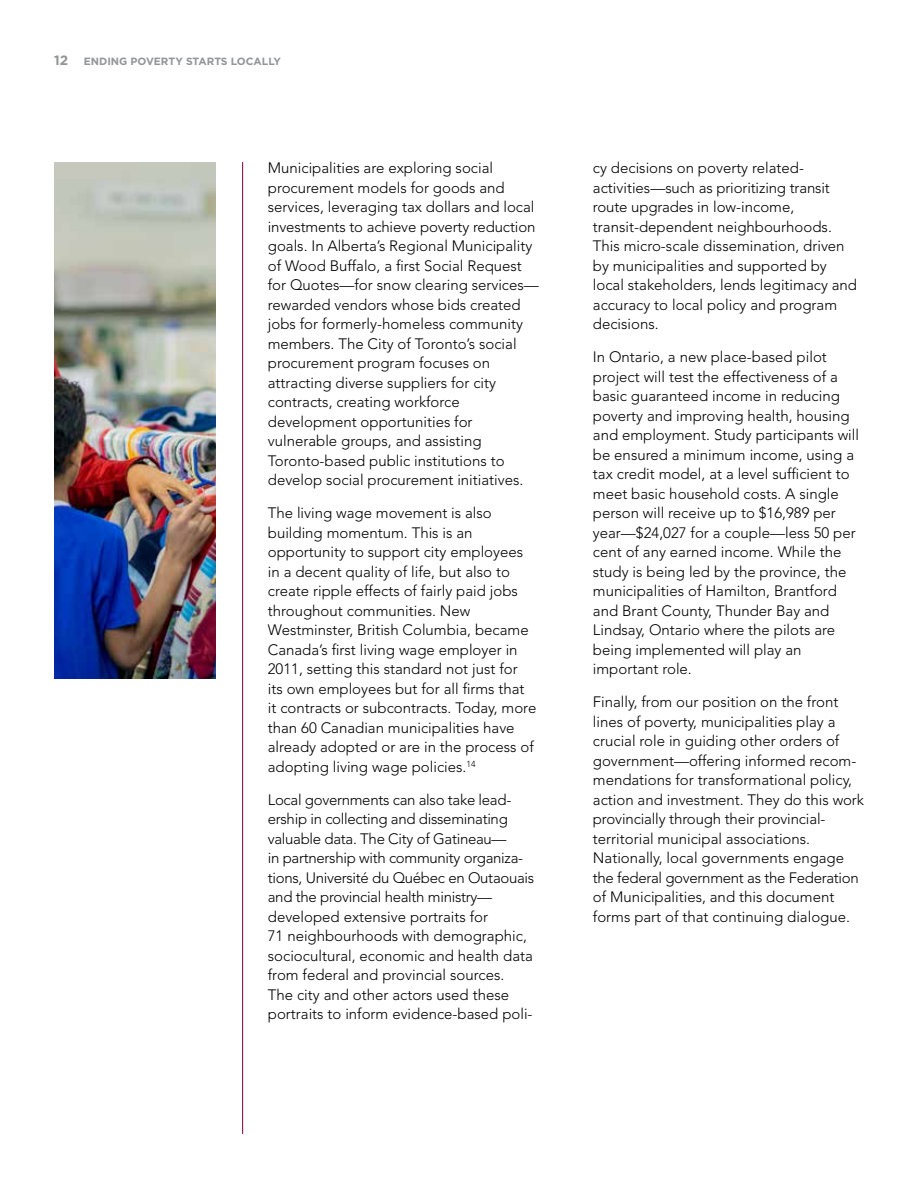
<style>
.page{position:relative;width:918px;height:1188px;background:#fff}
.page>*{position:absolute;margin:0;border:0;box-sizing:border-box;transform-origin:0 0}
.Copy{font:300 15px/19.5px "Avenir";color:#000}
.Copy-2{font:300 15px/19.5px "Avenir";letter-spacing:-.02em;color:#000}
.t1{font:700 13.5px "Gotham";color:#939598}
.t2{font:700 10.5px "Gotham";color:#939598}
</style>
<div class="page">
<hr style="left:242px;top:162px;width:1px;height:972px;background:#860038">
<img style="left:54px;top:162px;width:162px;height:516px">
<p class="t1" style="left:54px;top:53px;width:16px">12</p>
<p class="t2" style="left:84px;top:55px;width:199px">ENDING POVERTY STARTS LOCALLY</p>
<p class="Copy" style="left:268px;top:158px;width:273px">Municipalities are exploring social procurement models for goods and services, leveraging tax dollars and local investments to achieve poverty reduction goals. In Alberta’s Regional Municipality of Wood Buffalo, a first Social Request for Quotes—for snow clearing services— rewarded vendors whose bids created jobs for formerly-homeless community members. The City of Toronto’s social procurement program focuses on attracting diverse suppliers for city contracts, creating workforce development opportunities for vulnerable groups, and assisting Toronto-based public institutions to develop social procurement initiatives.</p>
<p class="Copy" style="left:268px;top:503px;width:270px">The living wage movement is also building momentum. This is an opportunity to support city employees in a decent quality of life, but also to create ripple effects of fairly paid jobs throughout communities. New Westminster, British Columbia, became Canada’s first living wage employer in 2011, setting this standard not just for its own employees but for all firms that it contracts or subcontracts. Today, more than 60 Canadian municipalities have already adopted or are in the process of adopting living wage policies.<sup>14</sup></p>
<p class="Copy-2" style="left:268px;top:790px;width:268px">Local governments can also take lead&shy;ership in collecting and disseminating valuable data. The City of Gatineau—<br>in partnership with community organiza&shy;tions, Université du Québec en Outaouais and the provincial health ministry— developed extensive portraits for<br>71 neighbourhoods with demographic, sociocultural, economic and health data from federal and provincial sources.<br>The city and other actors used these portraits to inform evidence-based poli-</p>
<p class="Copy" style="left:593px;top:158px;width:266px">cy decisions on poverty related&shy;activities—such as prioritizing transit route upgrades in low-income, transit-dependent neighbourhoods.<br>This micro-scale dissemination, driven by municipalities and supported by local stakeholders, lends legitimacy and accuracy to local policy and program decisions.</p>
<p class="Copy" style="left:593px;top:347px;width:268px">In Ontario, a new place-based pilot project will test the effectiveness of a basic guaranteed income in reducing poverty and improving health, housing and employment. Study participants will be ensured a minimum income, using a tax credit model, at a level sufficient to meet basic household costs. A single person will receive up to $16,989 per year—$24,027 for a couple—less 50 per cent of any earned income. While the study is being led by the province, the municipalities of Hamilton, Brantford and Brant County, Thunder Bay and Lindsay, Ontario where the pilots are being implemented will play an important role.</p>
<p class="Copy" style="left:593px;top:692px;width:273px">Finally, from our position on the front lines of poverty, municipalities play a crucial role in guiding other orders of government—offering informed recom&shy;mendations for transformational policy, action and investment. They do this work provincially through their provincial&shy;territorial municipal associations.<br>Nationally, local governments engage the federal government as the Federation of Municipalities, and this document forms part of that continuing dialogue.</p>
</div>
